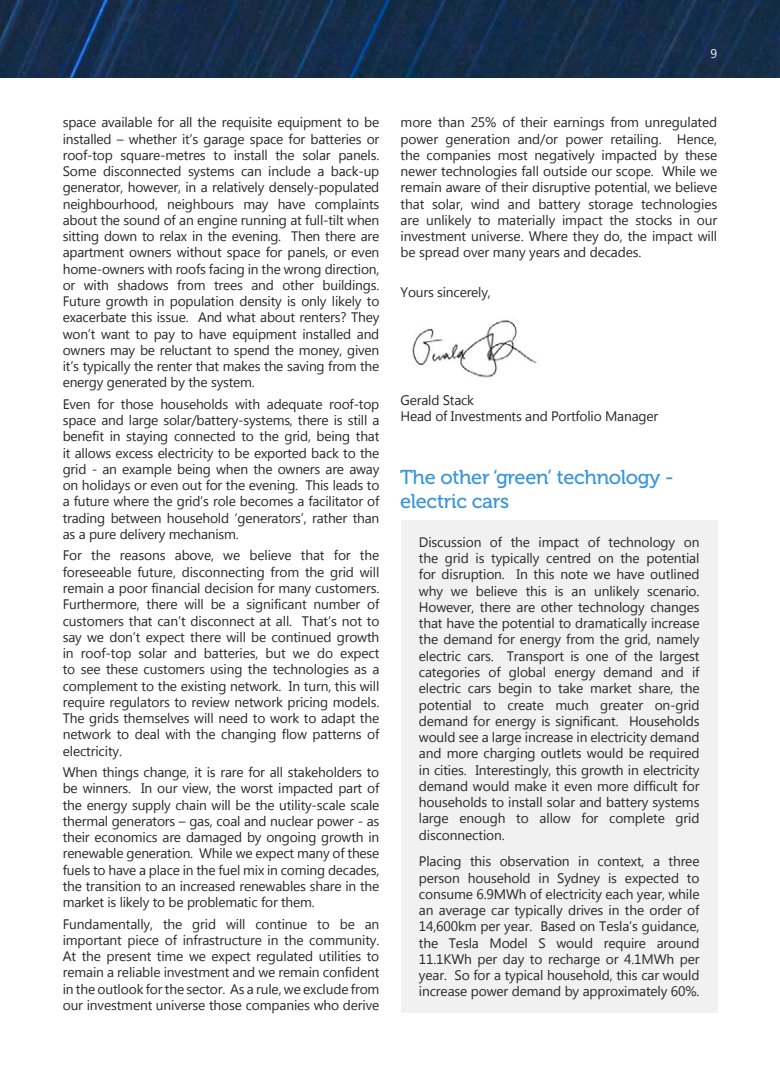
<style>
.page{position:relative;width:780px;height:1088px;background:#fff}
.page>*{position:absolute;margin:0;border:0;box-sizing:border-box;transform-origin:0 0}
.Body_Text{font:20px/24px "Museo 500";letter-spacing:-.015em;color:#3895d9}
.Body_Text-2{font:13.75px/16.2px "Microsoft New Tai Lue";letter-spacing:-.01em;color:#292829;text-align:justify}
.t1{font:12.5px "Microsoft Tai Le";color:#fff}
</style>
<div class="page">
<img style="left:0;top:0;width:780px;height:78px">
<div style="left:401px;top:520px;width:316px;height:493px;background:#f1f1f2"></div>
<img style="left:412px;top:320px;width:125px;height:58px">
<p class="t1" style="left:710px;top:47px;width:8px">9</p>
<p class="Body_Text-2" style="left:63px;top:115px;width:318px">space available for all the requisite equipment to be installed – whether it’s garage space for batteries or roof-top square-metres to install the solar panels.<br>Some disconnected systems can include a back-up generator, however, in a relatively densely-populated neighbourhood, neighbours may have complaints about the sound of an engine running at full-tilt when sitting down to relax in the evening. Then there are apartment owners without space for panels, or even home-owners with roofs facing in the wrong direction, or with shadows from trees and other buildings.<br>Future growth in population density is only likely to exacerbate this issue. And what about renters? They won’t want to pay to have equipment installed and owners may be reluctant to spend the money, given it’s typically the renter that makes the saving from the energy generated by the system.</p>
<p class="Body_Text-2" style="left:63px;top:397px;width:318px">Even for those households with adequate roof-top space and large solar/battery-systems, there is still a benefit in staying connected to the grid, being that it allows excess electricity to be exported back to the grid - an example being when the owners are away on holidays or even out for the evening. This leads to a future where the grid’s role becomes a facilitator of trading between household ‘generators’, rather than as a pure delivery mechanism.</p>
<p class="Body_Text-2" style="left:63px;top:549px;width:318px">For the reasons above, we believe that for the foreseeable future, disconnecting from the grid will remain a poor financial decision for many customers.<br>Furthermore, there will be a significant number of customers that can’t disconnect at all. That’s not to say we don’t expect there will be continued growth in roof-top solar and batteries, but we do expect to see these customers using the technologies as a complement to the existing network. In turn, this will require regulators to review network pricing models.<br>The grids themselves will need to work to adapt the network to deal with the changing flow patterns of electricity.</p>
<p class="Body_Text-2" style="left:63px;top:765px;width:318px">When things change, it is rare for all stakeholders to be winners. In our view, the worst impacted part of the energy supply chain will be the utility-scale scale thermal generators – gas, coal and nuclear power - as their economics are damaged by ongoing growth in renewable generation. While we expect many of these fuels to have a place in the fuel mix in coming decades, the transition to an increased renewables share in the market is likely to be problematic for them.</p>
<p class="Body_Text-2" style="left:63px;top:917px;width:318px">Fundamentally, the grid will continue to be an important piece of infrastructure in the community.<br>At the present time we expect regulated utilities to remain a reliable investment and we remain confident in the outlook for the sector. As a rule, we exclude from our investment universe those companies who derive</p>
<p class="Body_Text-2" style="left:400px;top:115px;width:318px">more than 25% of their earnings from unregulated power generation and/or power retailing. Hence, the companies most negatively impacted by these newer technologies fall outside our scope. While we remain aware of their disruptive potential, we believe that solar, wind and battery storage technologies are unlikely to materially impact the stocks in our investment universe. Where they do, the impact will be spread over many years and decades.</p>
<p class="Body_Text-2" style="left:400px;top:285px;width:92px">Yours sincerely,</p>
<p class="Body_Text-2" style="left:400px;top:393px;width:259px">Gerald Stack<br>Head of Investments and Portfolio Manager</p>
<p class="Body_Text" style="left:400px;top:465px;width:275px">The other ‘green’ technology - electric cars</p>
<p class="Body_Text-2" style="left:419px;top:535px;width:282px">Discussion of the impact of technology on the grid is typically centred on the potential for disruption. In this note we have outlined why we believe this is an unlikely scenario.<br>However, there are other technology changes that have the potential to dramatically increase the demand for energy from the grid, namely electric cars. Transport is one of the largest categories of global energy demand and if electric cars begin to take market share, the potential to create much greater on-grid demand for energy is significant. Households would see a large increase in electricity demand and more charging outlets would be required in cities. Interestingly, this growth in electricity demand would make it even more difficult for households to install solar and battery systems large enough to allow for complete grid disconnection.</p>
<p class="Body_Text-2" style="left:419px;top:854px;width:282px">Placing this observation in context, a three person household in Sydney is expected to consume 6.9MWh of electricity each year, while an average car typically drives in the order of 14,600km per year. Based on Tesla’s guidance, the Tesla Model S would require around 11.1KWh per day to recharge or 4.1MWh per year. So for a typical household, this car would increase power demand by approximately 60%.</p>
</div>
